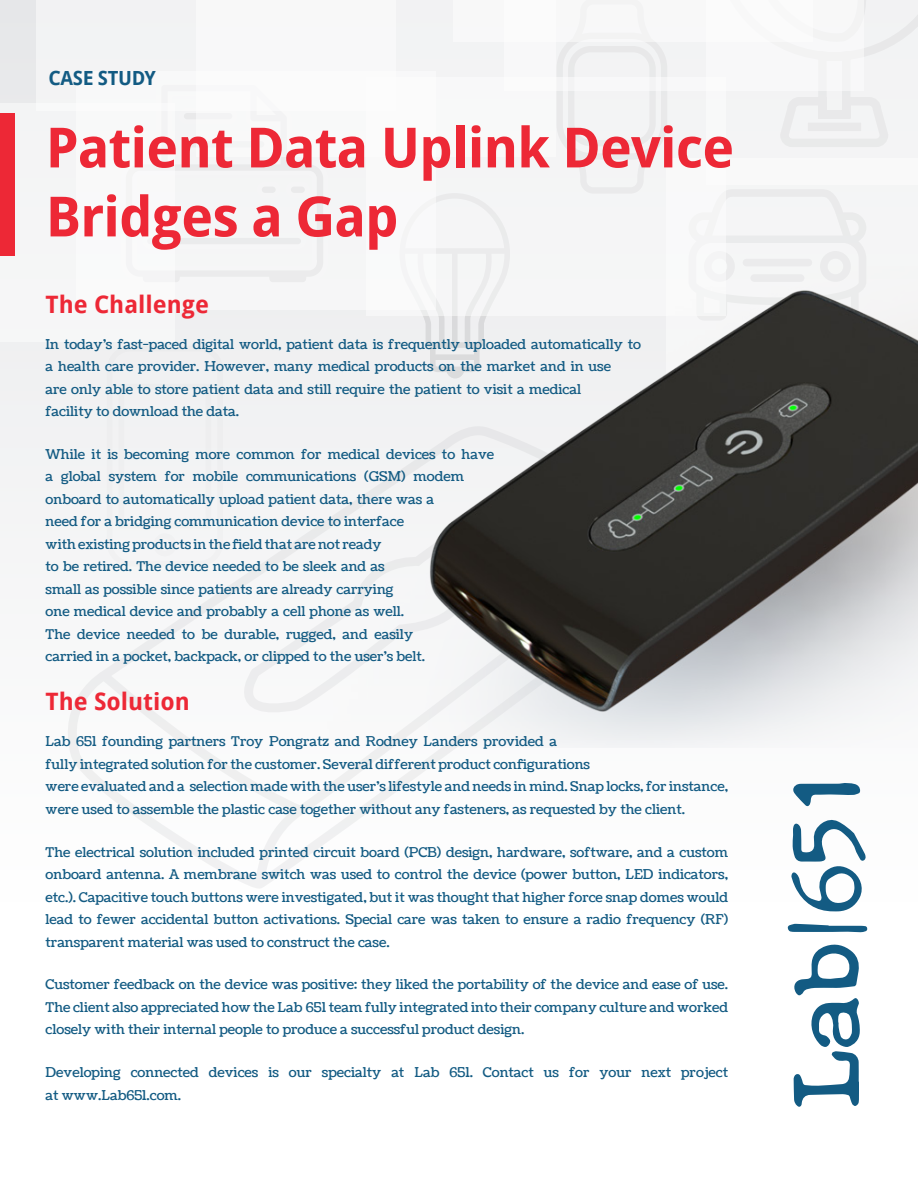
<style>
.page{position:relative;width:918px;height:1188px;background:#fff}
.page>*{position:absolute;margin:0;border:0;box-sizing:border-box;transform-origin:0 0}
.Page_Heading{font:700 55.5px/69px "Droid Sans";letter-spacing:-.02em;color:#ed2836}
.Paragraph_Heading{font:700 24px "Droid Sans";color:#ed2836}
.t1{font:700 19.5px "Droid Sans";letter-spacing:-.02em;color:#135b83}
.t2{font:13.5px/22.5px "Coustard";color:#135b83}
</style>
<div class="page">
<div style="left:0;top:0;width:918px;height:901px;background:#fbfbfc"></div>
<div style="left:107px;top:346px;width:116px;height:79px;background:#f0f1f2"></div>
<div style="left:366px;top:77px;width:360px;height:239px;background:#f4f5f6"></div>
<div style="left:37px;top:0;width:359px;height:111px;background:#f2f3f4"></div>
<div style="left:76px;top:71px;width:359px;height:239px;background:#f5f5f6"></div>
<div style="left:0;top:103px;width:175px;height:239px;background:#f6f7f7"></div>
<div style="left:505px;top:0;width:359px;height:91px;background:#f3f3f4"></div>
<div style="left:453px;top:0;width:360px;height:42px;background:#f8f8f8"></div>
<div style="left:667px;top:158px;width:251px;height:239px;background:#f5f5f6"></div>
<div style="left:706px;top:0;width:212px;height:185px;background:linear-gradient(to right,#f9f9f9,#f1f2f3)"></div>
<div style="left:197px;top:0;width:359px;height:157px;background:#f8f9f9"></div>
<svg style="left:68px;top:425px;width:389px;height:445px"></svg>
<img style="left:263px;top:290px;width:655px;height:457px">
<svg style="left:793px;top:944px;width:67px;height:163px"></svg>
<svg style="left:791px;top:820px;width:75px;height:91px"></svg>
<svg style="left:793px;top:783px;width:67px;height:24px"></svg>
<svg style="left:788px;top:924px;width:79px;height:8px"></svg>
<div style="left:0;top:113px;width:15px;height:142px;background:#ed2836"></div>
<p class="t1" style="left:49px;top:66px;width:109px">CASE STUDY</p>
<p class="Page_Heading" style="left:46px;top:114px;width:690px">Patient Data Uplink Device<br>Bridges a Gap</p>
<p class="Paragraph_Heading" style="left:46px;top:290px;width:165px">The Challenge</p>
<p class="t2" style="left:46px;top:333px;width:597px">In today’s fast-paced digital world, patient data is frequently uploaded automatically to a health care provider. However, many medical products on the market and in use<br>are only able to store patient data and still require the patient to visit a medical<br>facility to download the data.</p>
<p class="t2" style="left:46px;top:443px;width:450px">While it is becoming more common for medical devices to have a global system for mobile communications (GSM) modem onboard to automatically upload patient data, there was a<br>need for a bridging communication device to interface<br>with existing products in the field that are not ready<br>to be retired. The device needed to be sleek and as<br>small as possible since patients are already carrying<br>one medical device and probably a cell phone as well.<br>The device needed to be durable, rugged, and easily<br>carried in a pocket, backpack, or clipped to the user’s belt.</p>
<p class="Paragraph_Heading" style="left:46px;top:688px;width:146px">The Solution</p>
<p class="t2" style="left:46px;top:730px;width:684px">Lab 651 founding partners Troy Pongratz and Rodney Landers provided a<br>fully integrated solution for the customer. Several different product configurations<br>were evaluated and a selection made with the user’s lifestyle and needs in mind. Snap locks, for instance, were used to assemble the plastic case together without any fasteners, as requested by the client.</p>
<p class="t2" style="left:46px;top:841px;width:684px;text-align:justify">The electrical solution included printed circuit board (PCB) design, hardware, software, and a custom onboard antenna. A membrane switch was used to control the device (power button, LED indicators, etc.). Capacitive touch buttons were investigated, but it was thought that higher force snap domes would lead to fewer accidental button activations. Special care was taken to ensure a radio frequency (RF) transparent material was used to construct the case.</p>
<p class="t2" style="left:46px;top:973px;width:684px;text-align:justify">Customer feedback on the device was positive: they liked the portability of the device and ease of use.<br>The client also appreciated how the Lab 651 team fully integrated into their company culture and worked closely with their internal people to produce a successful product design.</p>
<p class="t2" style="left:46px;top:1061px;width:684px">Developing connected devices is our specialty at Lab 651. Contact us for your next project at www.Lab651.com.</p>
</div>
